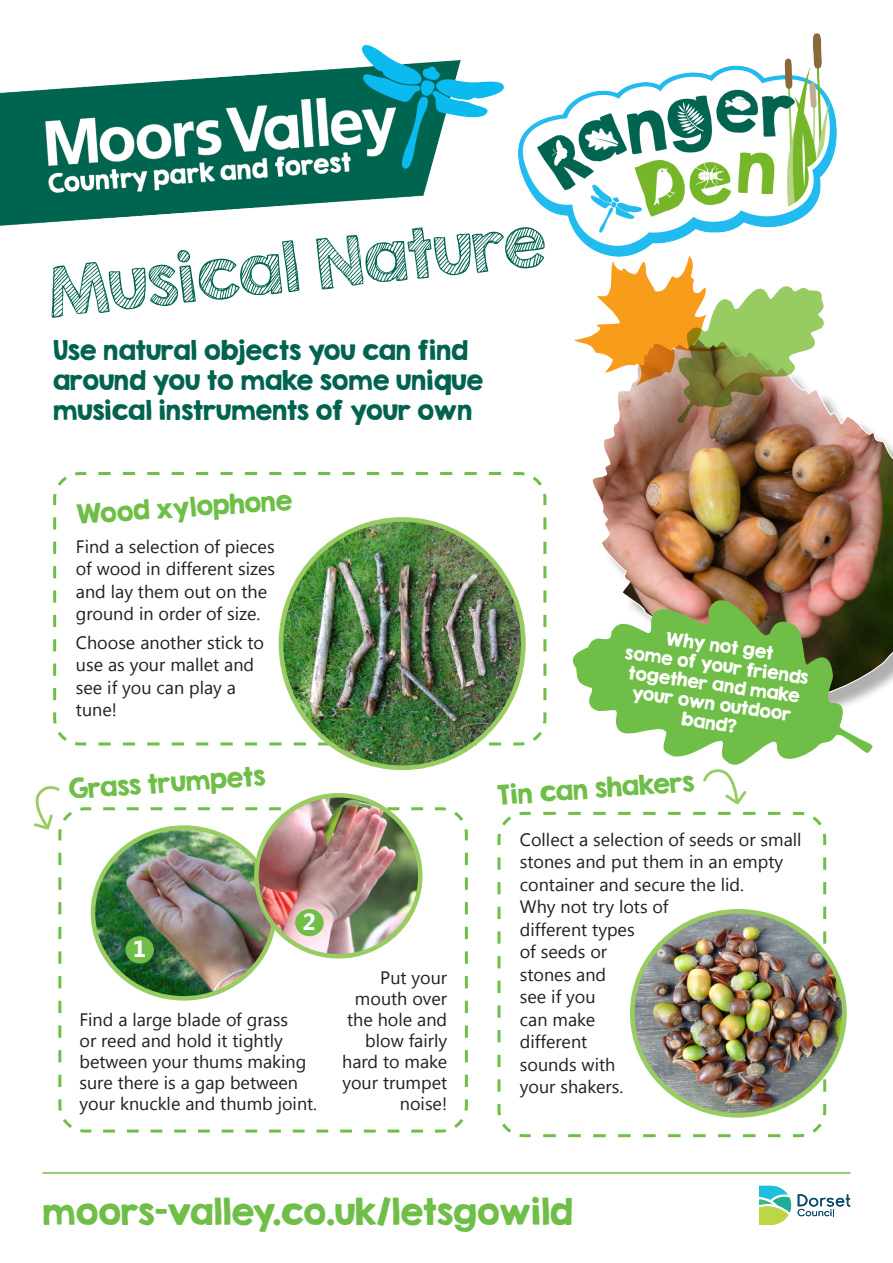
<style>
.page{position:relative;width:893px;height:1263px;background:#fff}
.page>*{position:absolute;margin:0;border:0;box-sizing:border-box;transform-origin:0 0}
.t1{font:61.65px "KG Second Chances Sketch";color:#006350}
.t2{font:32.7px "KG Second Chances Solid";color:#6fbe48}
.intro{font:24px/30px "KG Second Chances Solid";color:#006350}
.you_will_need{font:24px "KG Second Chances Solid";color:#6fbe48}
.t3{font:700 23.4px "Segoe UI";color:#fff}
.body_text{font:18px/22.5px "Segoe UI";color:#231f20}
.leaf_text{font:16.5px/19.5px "KG Second Chances Solid";color:#fff;text-align:center}
</style>
<div class="page">
<img style="left:0;top:45px;width:504px;height:181px">
<img style="left:519px;top:33px;width:317px;height:223px">
<svg style="left:798px;top:1194px;width:52px;height:22px"></svg>
<svg style="left:759px;top:1186px;width:32px;height:39px"></svg>
<hr style="left:43px;top:1172px;width:807px;height:2px;background:#6fbe48">
<svg style="left:58px;top:807px;width:410px;height:326px"></svg>
<img style="left:93px;top:827px;width:181px;height:171px">
<svg style="left:53px;top:472px;width:494px;height:274px"></svg>
<img style="left:592px;top:397px;width:301px;height:296px">
<svg style="left:572px;top:580px;width:301px;height:184px;fill:#6fbe48"></svg>
<img style="left:256px;top:795px;width:164px;height:161px">
<div style="left:254px;top:793px;width:168px;height:165px;border:4px solid #98cc62;border-radius:50%"></div>
<div style="left:125px;top:936px;width:29px;height:27px;background:#6fbe48;border-radius:50%"></div>
<div style="left:295px;top:909px;width:29px;height:27px;background:#6fbe48;border-radius:50%"></div>
<svg style="left:33px;top:786px;width:42px;height:46px"></svg>
<img style="left:281px;top:519px;width:242px;height:249px">
<svg style="left:497px;top:811px;width:330px;height:327px"></svg>
<img style="left:632px;top:911px;width:212px;height:204px">
<div style="left:630px;top:909px;width:217px;height:209px;border:5px solid #98cc62;border-radius:50%"></div>
<svg style="left:537px;top:764px;width:243px;height:51px"></svg>
<svg style="left:574px;top:256px;width:251px;height:167px"></svg>
<p class="t1" style="left:43px;top:254px;width:502px;rotate:-6deg">Musical Nature</p>
<p class="intro" style="left:53px;top:335px;width:432px">Use natural objects you can find around you to make some unique musical instruments of your own</p>
<p class="you_will_need" style="left:76px;top:499px;width:218px;rotate:-4deg">Wood xylophone</p>
<p class="body_text" style="left:76px;top:534px;width:201px">Find a selection of pieces of wood in different sizes and lay them out on the ground in order of size.</p>
<p class="body_text" style="left:76px;top:630px;width:189px">Choose another stick to use as your mallet and see if you can play a tune!</p>
<p class="leaf_text" style="left:630px;top:623px;width:186px;rotate:8deg">Why not get<br>some of your friends together and make your own outdoor band?</p>
<p class="you_will_need" style="left:68px;top:774px;width:198px;rotate:-4deg">Grass trumpets</p>
<p class="t3" style="left:133px;top:932px;width:15px">1</p>
<p class="t3" style="left:303px;top:905px;width:15px">2</p>
<p class="body_text" style="left:80px;top:1009px;width:239px;line-height:21px">Find a large blade of grass<br>or reed and hold it tightly between your thums making sure there is a gap between your knuckle and thumb joint.</p>
<p class="body_text" style="left:342px;top:967px;width:107px;line-height:21px;text-align:right">Put your mouth over the hole and blow fairly hard to make your trumpet noise!</p>
<p class="you_will_need" style="left:496px;top:780px;width:199px;rotate:-4deg">Tin can shakers</p>
<p class="body_text" style="left:520px;top:827px;width:283px">Collect a selection of seeds or small stones and put them in an empty container and secure the lid.</p>
<p class="body_text" style="left:520px;top:895px;width:150px">Why not try lots of different types<br>of seeds or<br>stones and<br>see if you<br>can make<br>different<br>sounds with<br>your shakers.</p>
<h2 class="t2" style="left:43px;top:1190px;width:532px">moors-valley.co.uk/letsgowild</h2>
</div>
